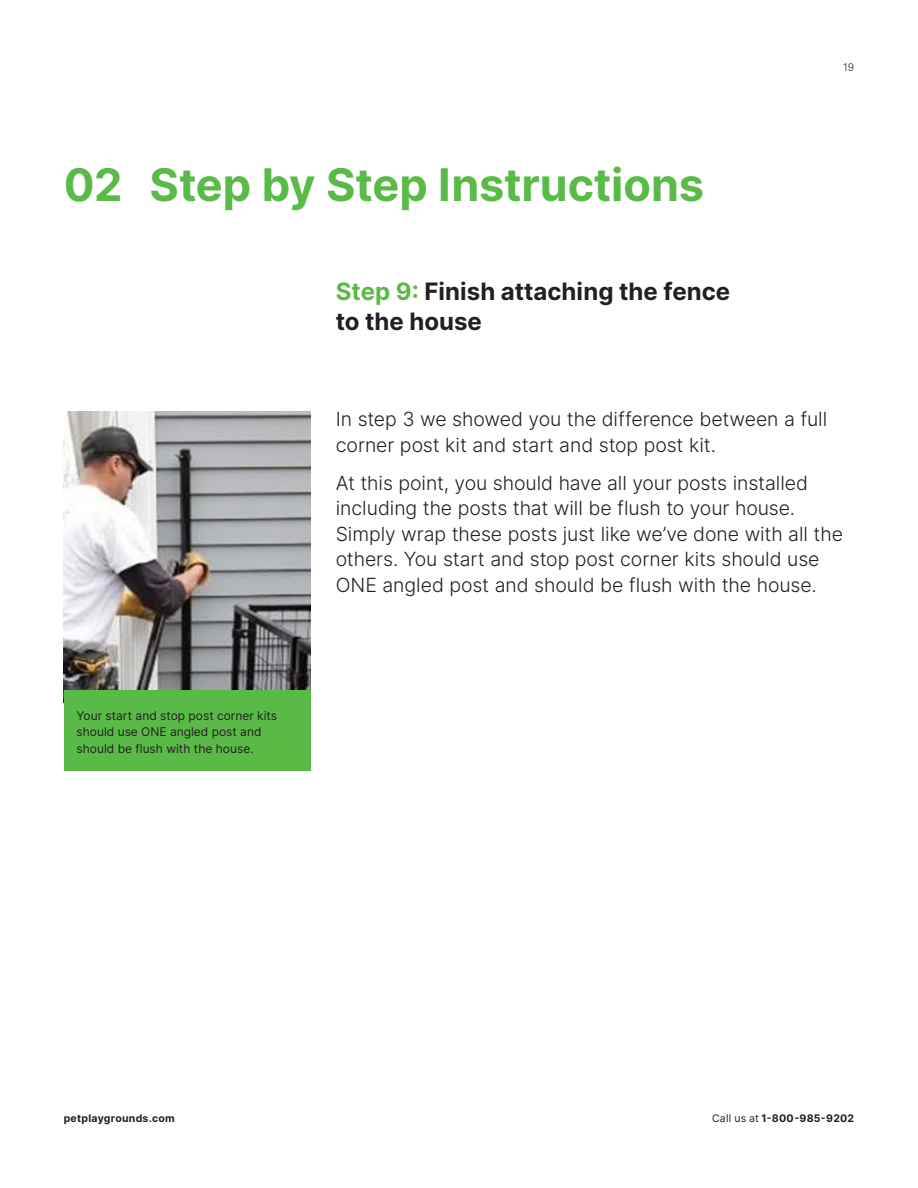
<style>
.page{position:relative;width:918px;height:1188px;background:#fff}
.page>*{position:absolute;margin:0;border:0;box-sizing:border-box;transform-origin:0 0}
.t1{font:700 45px "Inter";letter-spacing:-.005em;color:#5aba47}
.t2{font:700 24px/30px "Inter";color:#231f20}
.t3{font:300 19.5px/25.5px "Inter";letter-spacing:-.005em;color:#231f20}
.t4{font:12px/16.5px "Inter";color:#231f20}
.t5{font:700 10.5px "Inter";letter-spacing:.025em;color:#231f20}
.t6{font:300 10.5px "Inter";color:#231f20}
.s1{color:#5aba47}
.s2{font-weight:400}
</style>
<div class="page">
<img style="left:64px;top:412px;width:246px;height:278px">
<div style="left:64px;top:690px;width:246px;height:81px;background:#5aba47"></div>
<h1 class="t1" style="left:64px;top:158px;width:642px">02 Step by Step Instructions</h1>
<p class="t2" style="left:336px;top:277px;width:396px"><span class="s1">Step 9:</span> Finish attaching the fence to the house</p>
<p class="t6" style="left:843px;top:61px;width:13px">19</p>
<p class="t4" style="left:77px;top:707px;width:202px">Your start and stop post corner kits should use ONE angled post and should be flush with the house.</p>
<p class="t3" style="left:336px;top:406px;width:493px">In step 3 we showed you the difference between a full corner post kit and start and stop post kit.</p>
<p class="t3" style="left:336px;top:470px;width:509px">At this point, you should have all your posts installed including the posts that will be flush to your house.<br>Simply wrap these posts just like we’ve done with all the others. You start and stop post corner kits should use ONE angled post and should be flush with the house.</p>
<p class="t5" style="left:64px;top:1112px;width:112px">petplaygrounds.com</p>
<p class="t5" style="left:712px;top:1112px;width:144px"><span class="s2">Call us at</span> 1-800-985-9202</p>
</div>
